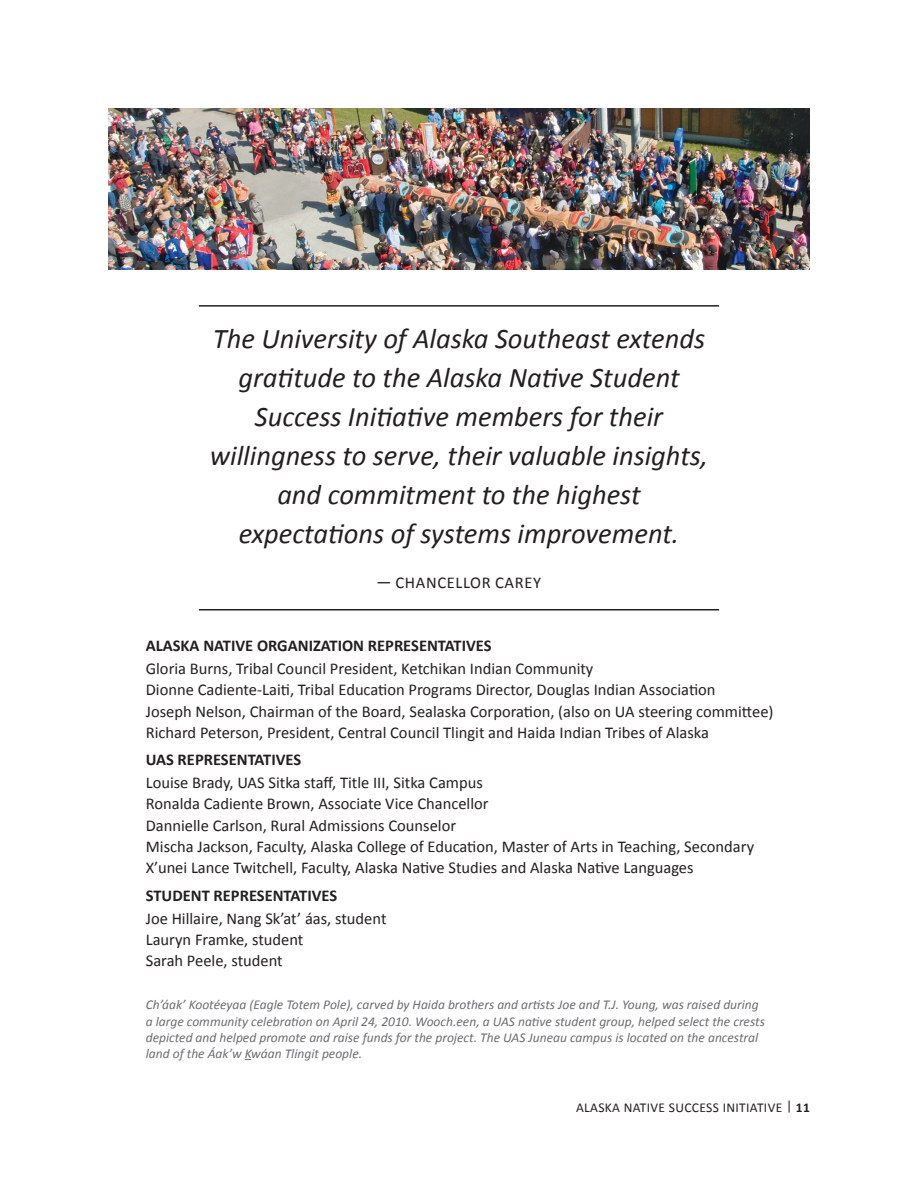
<style>
.page{position:relative;width:918px;height:1188px;background:#fff}
.page>*{position:absolute;margin:0;border:0;box-sizing:border-box;transform-origin:0 0}
.t1{font:italic 28.5px/39px "Calibri";color:#231f20;text-align:center}
.t2{font:16.5px/21.3px "Calibri";color:#231f20}
.t3{font:700 16.5px "Calibri";color:#231f20}
.t4{font:16.5px "Calibri";letter-spacing:.04em;color:#231f20}
.t5{font:italic 13.5px/16.2px "Calibri";color:#6c6d70}
.t6{font:13.5px "Calibri";letter-spacing:.025em;color:#231f20}
.s1{font-weight:700}
</style>
<div class="page">
<img style="left:108px;top:108px;width:702px;height:162px">
<hr style="left:199px;top:305px;width:520px;height:2px;background:#231f20">
<hr style="left:199px;top:609px;width:520px;height:1px;background:#231f20">
<p class="t1" style="left:210px;top:318px;width:500px">The University of Alaska Southeast extends gratitude to the Alaska Native Student Success Initiative members for their willingness to serve, their valuable insights, and commitment to the highest expectations of systems improvement.</p>
<p class="t4" style="left:377px;top:571px;width:166px">— CHANCELLOR CAREY</p>
<p class="t3" style="left:146px;top:634px;width:347px">ALASKA NATIVE ORGANIZATION REPRESENTATIVES</p>
<p class="t2" style="left:146px;top:658px;width:629px">Gloria Burns, Tribal Council President, Ketchikan Indian Community<br>Dionne Cadiente-Laiti, Tribal Education Programs Director, Douglas Indian Association<br>Joseph Nelson, Chairman of the Board, Sealaska Corporation, (also on UA steering committee)<br>Richard Peterson, President, Central Council Tlingit and Haida Indian Tribes of Alaska</p>
<p class="t3" style="left:146px;top:748px;width:157px">UAS REPRESENTATIVES</p>
<p class="t2" style="left:146px;top:772px;width:610px">Louise Brady, UAS Sitka staff, Title III, Sitka Campus<br>Ronalda Cadiente Brown, Associate Vice Chancellor<br>Dannielle Carlson, Rural Admissions Counselor<br>Mischa Jackson, Faculty, Alaska College of Education, Master of Arts in Teaching, Secondary X’unei Lance Twitchell, Faculty, Alaska Native Studies and Alaska Native Languages</p>
<p class="t3" style="left:146px;top:884px;width:193px">STUDENT REPRESENTATIVES</p>
<p class="t2" style="left:146px;top:907px;width:242px">Joe Hillaire, Nang Sk’at’ áas, student<br>Lauryn Framke, student<br>Sarah Peele, student</p>
<p class="t5" style="left:146px;top:996px;width:621px">Ch’áak’ Kootéeyaa (Eagle Totem Pole), carved by Haida brothers and artists Joe and T.J. Young, was raised during a large community celebration on April 24, 2010. Wooch.een, a UAS native student group, helped select the crests depicted and helped promote and raise funds for the project. The UAS Juneau campus is located on the ancestral land of the Áak’w Kwáan Tlingit people.</p>
<p class="t6" style="left:576px;top:1098px;width:235px">ALASKA NATIVE SUCCESS INITIATIVE | <span class="s1">11</span></p>
</div>
